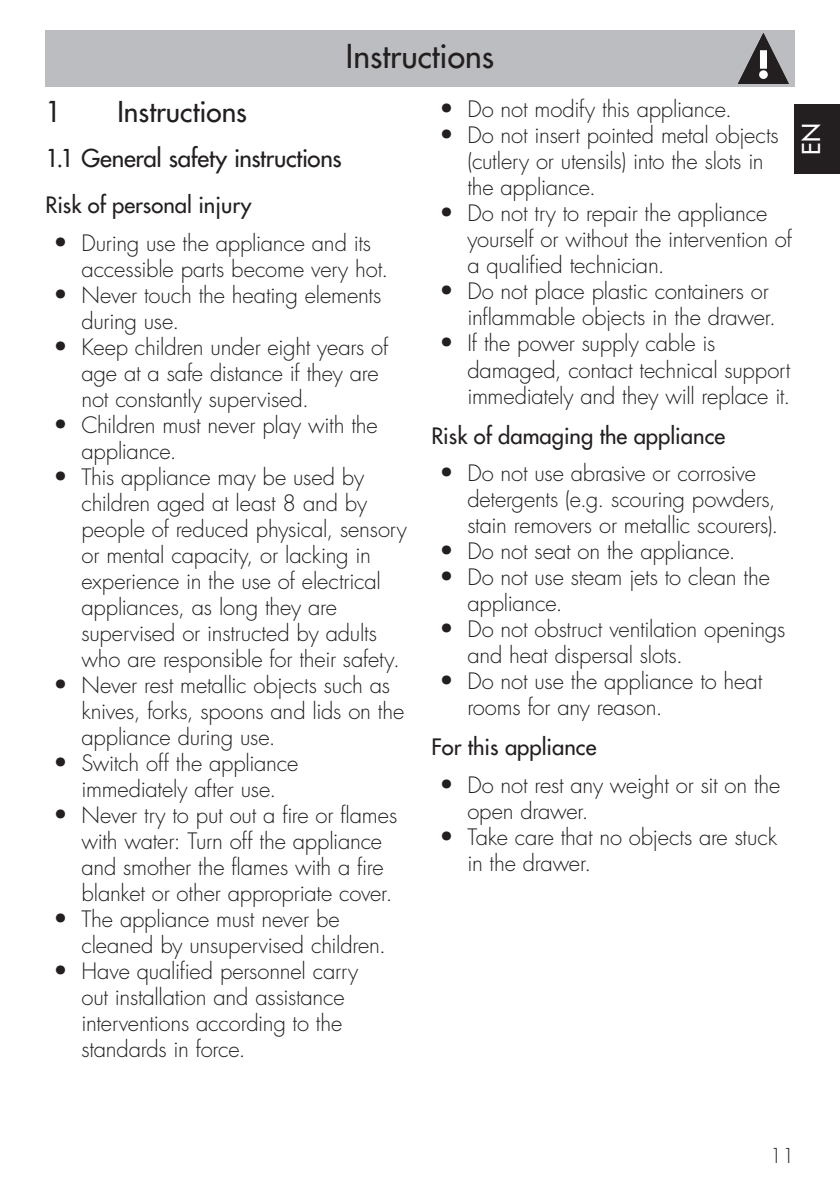
<style>
.page{position:relative;width:840px;height:1191px;background:#fff}
.page>*{position:absolute;margin:0;border:0;box-sizing:border-box;transform-origin:0 0}
.Titoli_Intestazione{font:500 32px "Futura Std";color:#231f20}
.Titolo_primo{font:500 28px "Futura Std";color:#231f20}
.Sottotitolo{font:500 24px "Futura Std";letter-spacing:-.01em;color:#231f20}
.t1{font:500 24px "Futura Std";color:#fff}
.t2{font:300 22px/26px "Futura Std";letter-spacing:-.01em;color:#231f20}
.Titoletto_paragrafo{font:500 22px "Futura Std";color:#231f20}
.t3{font:300 20px "Futura Std";color:#231f20}
.s1{font-size:24px}
</style>
<div class="page">
<div style="left:45px;top:31px;width:749px;height:56px;background:#bcbdc0"></div>
<svg style="left:738px;top:33px;width:50px;height:51px"></svg>
<div style="left:794px;top:104px;width:45px;height:69px;background:#231f20"></div>
<p class="Titoli_Intestazione" style="left:346px;top:37px;width:149px">Instructions</p>
<p class="Titolo_primo" style="left:45px;top:94px;width:18px">1</p>
<p class="Titolo_primo" style="left:117px;top:94px;width:131px">Instructions</p>
<p class="Sottotitolo" style="left:45px;top:143px;width:297px">1.1 General safety instructions</p>
<p class="Titoletto_paragrafo" style="left:45px;top:191px;width:207px">Risk of personal injury</p>
<p class="t2" style="left:81px;top:230px;width:308px;text-indent:-28px"><span class="s1">•</span> During use the appliance and its accessible parts become very hot.</p>
<p class="t2" style="left:81px;top:282px;width:301px;text-indent:-28px"><span class="s1">•</span> Never touch the heating elements during use.</p>
<p class="t2" style="left:81px;top:334px;width:308px;text-indent:-28px"><span class="s1">•</span> Keep children under eight years of age at a safe distance if they are not constantly supervised.</p>
<p class="t2" style="left:81px;top:412px;width:297px;text-indent:-28px"><span class="s1">•</span> Children must never play with the appliance.</p>
<p class="t2" style="left:81px;top:464px;width:327px;text-indent:-28px"><span class="s1">•</span> This appliance may be used by children aged at least 8 and by people of reduced physical, sensory or mental capacity, or lacking in experience in the use of electrical appliances, as long they are supervised or instructed by adults who are responsible for their safety.</p>
<p class="t2" style="left:81px;top:672px;width:324px;text-indent:-28px"><span class="s1">•</span> Never rest metallic objects such as knives, forks, spoons and lids on the appliance during use.</p>
<p class="t2" style="left:53px;top:750px;width:247px;text-align:center"><span class="s1">•</span> Switch off the appliance immediately after use.</p>
<p class="t2" style="left:81px;top:802px;width:317px;text-indent:-28px"><span class="s1">•</span> Never try to put out a fire or flames with water: Turn off the appliance and smother the flames with a fire blanket or other appropriate cover.</p>
<p class="t2" style="left:81px;top:906px;width:306px;text-indent:-28px"><span class="s1">•</span> The appliance must never be cleaned by unsupervised children.</p>
<p class="t2" style="left:81px;top:958px;width:278px;text-indent:-28px"><span class="s1">•</span> Have qualified personnel carry out installation and assistance interventions according to the standards in force.</p>
<p class="t2" style="left:439px;top:97px;width:294px"><span class="s1">•</span> Do not modify this appliance.</p>
<p class="t2" style="left:467px;top:123px;width:313px;text-indent:-28px"><span class="s1">•</span> Do not insert pointed metal objects (cutlery or utensils) into the slots in the appliance.</p>
<p class="t2" style="left:467px;top:201px;width:326px;text-indent:-28px"><span class="s1">•</span> Do not try to repair the appliance yourself or without the intervention of a qualified technician.</p>
<p class="t2" style="left:467px;top:279px;width:310px;text-indent:-28px"><span class="s1">•</span> Do not place plastic containers or inflammable objects in the drawer.</p>
<p class="t2" style="left:467px;top:331px;width:324px;text-indent:-28px"><span class="s1">•</span> If the power supply cable is damaged, contact technical support immediately and they will replace it.</p>
<p class="Titoletto_paragrafo" style="left:431px;top:422px;width:295px">Risk of damaging the appliance</p>
<p class="t2" style="left:467px;top:461px;width:312px;text-indent:-28px"><span class="s1">•</span> Do not use abrasive or corrosive detergents (e.g. scouring powders, stain removers or metallic scourers).</p>
<p class="t2" style="left:439px;top:539px;width:298px"><span class="s1">•</span> Do not seat on the appliance.</p>
<p class="t2" style="left:467px;top:565px;width:304px;text-indent:-28px"><span class="s1">•</span> Do not use steam jets to clean the appliance.</p>
<p class="t2" style="left:467px;top:617px;width:319px;text-indent:-28px"><span class="s1">•</span> Do not obstruct ventilation openings and heat dispersal slots.</p>
<p class="t2" style="left:467px;top:669px;width:296px;text-indent:-28px"><span class="s1">•</span> Do not use the appliance to heat rooms for any reason.</p>
<p class="Titoletto_paragrafo" style="left:431px;top:733px;width:166px">For this appliance</p>
<p class="t2" style="left:467px;top:772px;width:314px;text-indent:-28px"><span class="s1">•</span> Do not rest any weight or sit on the open drawer.</p>
<p class="t2" style="left:467px;top:824px;width:311px;text-indent:-28px"><span class="s1">•</span> Take care that no objects are stuck in the drawer.</p>
<p class="t1" style="left:795px;top:155px;width:33px;rotate:-90deg">EN</p>
<p class="t3" style="left:769px;top:1143px;width:26px">11</p>
</div>
